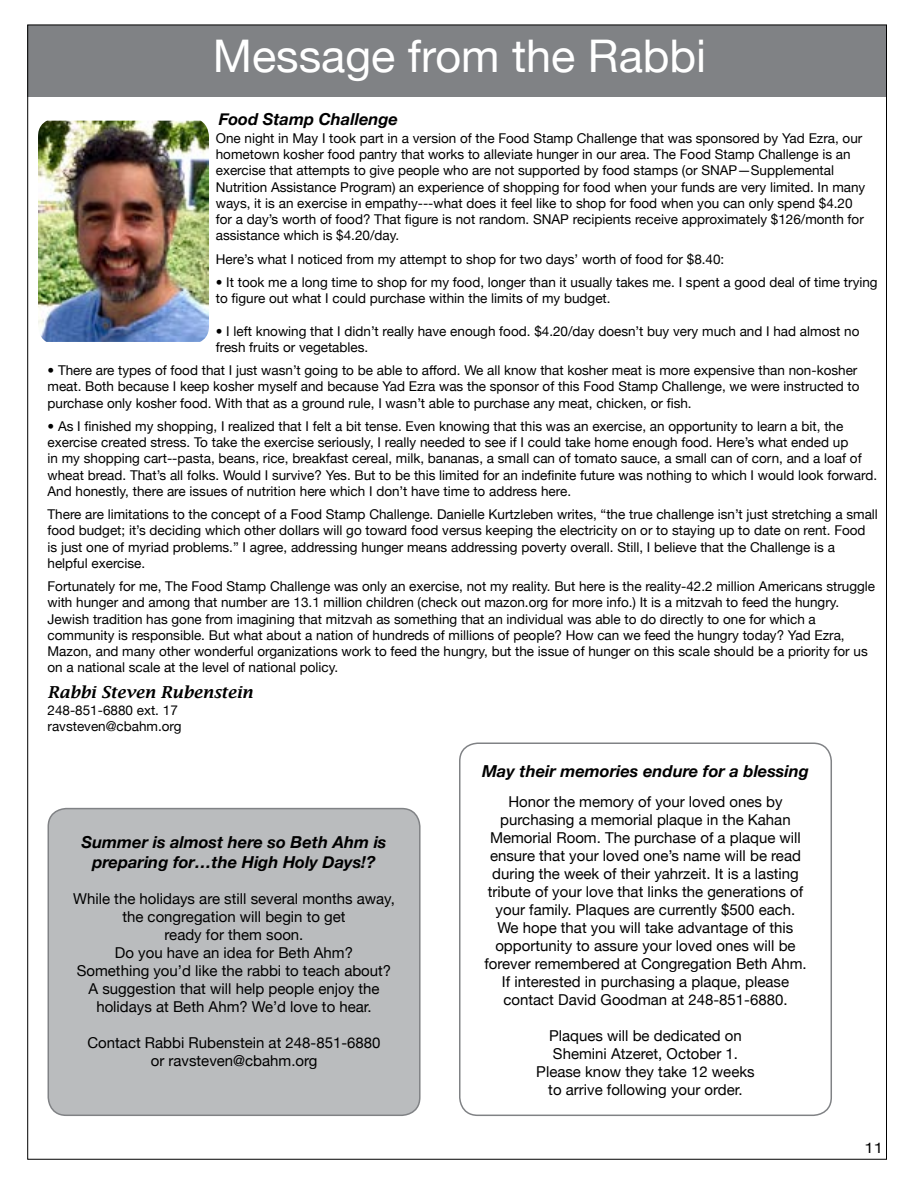
<style>
.page{position:relative;width:918px;height:1188px;background:#fff}
.page>*{position:absolute;margin:0;border:0;box-sizing:border-box;transform-origin:0 0}
.t1{font:45px "Helvetica Neue";color:#fff}
.t2{font:italic 700 16.5px/19.8px "Helvetica Neue";color:#000;text-align:center}
.t3{font:italic 600 16.5px "Lucida Bright";color:#000}
.t4{font:15px/18px "Helvetica Neue";color:#000;text-align:center}
.t5{font:14.7px "Helvetica Neue";color:#000;scale:1.14 1}
.t6{font:13.5px/16.2px "Helvetica Neue";color:#000}
.s1{font-family:"Avenir";font-weight:500}
</style>
<div class="page">
<div style="left:459px;top:742px;width:373px;height:374px;border:2px solid #808285;border-radius:18px"></div>
<div style="left:48px;top:809px;width:372px;height:306px;background:#babcbe;border-radius:18px"></div>
<div style="left:48px;top:808px;width:373px;height:308px;border:2px solid #808285;border-radius:18px"></div>
<img style="left:38px;top:121px;width:171px;height:221px">
<div style="left:28px;top:25px;width:859px;height:71px;background:#808285"></div>
<h1 class="t1" style="left:213px;top:24px;width:495px">Message from the Rabbi</h1>
<p class="t2" style="left:219px;top:110px;width:181px">Food Stamp Challenge</p>
<p class="t6" style="left:216px;top:131px;width:651px">One night in May I took part in a version of the Food Stamp Challenge that was sponsored by Yad Ezra, our hometown kosher food pantry that works to alleviate hunger in our area. The Food Stamp Challenge is an exercise that attempts to give people who are not supported by food stamps (or SNAP—Supplemental Nutrition Assistance Program) an experience of shopping for food when your funds are very limited. In many ways, it is an exercise in empathy---what does it feel like to shop for food when you can only spend $4.20 for a day’s worth of food? That figure is not random. SNAP recipients receive approximately $126/month for assistance which is $4.20/day.</p>
<p class="t6" style="left:216px;top:251px;width:510px">Here’s what I noticed from my attempt to shop for two days’ worth of food for $8.40:</p>
<p class="t6" style="left:216px;top:275px;width:663px"><span class="s1">•</span> It took me a long time to shop for my food, longer than it usually takes me. I spent a good deal of time trying to figure out what I could purchase within the limits of my budget.</p>
<p class="t6" style="left:216px;top:323px;width:645px"><span class="s1">•</span> I left knowing that I didn’t really have enough food. $4.20/day doesn’t buy very much and I had almost no fresh fruits or vegetables.</p>
<p class="t6" style="left:48px;top:363px;width:814px"><span class="s1">•</span> There are types of food that I just wasn’t going to be able to afford. We all know that kosher meat is more expensive than non-kosher meat. Both because I keep kosher myself and because Yad Ezra was the sponsor of this Food Stamp Challenge, we were instructed to purchase only kosher food. With that as a ground rule, I wasn’t able to purchase any meat, chicken, or fish.</p>
<p class="t6" style="left:48px;top:419px;width:831px"><span class="s1">•</span> As I finished my shopping, I realized that I felt a bit tense. Even knowing that this was an exercise, an opportunity to learn a bit, the exercise created stress. To take the exercise seriously, I really needed to see if I could take home enough food. Here’s what ended up<br>in my shopping cart--pasta, beans, rice, breakfast cereal, milk, bananas, a small can of tomato sauce, a small can of corn, and a loaf of wheat bread. That’s all folks. Would I survive? Yes. But to be this limited for an indefinite future was nothing to which I would look forward.<br>And honestly, there are issues of nutrition here which I don’t have time to address here.</p>
<p class="t6" style="left:48px;top:507px;width:832px">There are limitations to the concept of a Food Stamp Challenge. Danielle Kurtzleben writes, “the true challenge isn’t just stretching a small food budget; it’s deciding which other dollars will go toward food versus keeping the electricity on or to staying up to date on rent. Food is just one of myriad problems.” I agree, addressing hunger means addressing poverty overall. Still, I believe that the Challenge is a helpful exercise.</p>
<p class="t6" style="left:48px;top:579px;width:829px">Fortunately for me, The Food Stamp Challenge was only an exercise, not my reality. But here is the reality-42.2 million Americans struggle with hunger and among that number are 13.1 million children (check out mazon.org for more info.) It is a mitzvah to feed the hungry.<br>Jewish tradition has gone from imagining that mitzvah as something that an individual was able to do directly to one for which a community is responsible. But what about a nation of hundreds of millions of people? How can we feed the hungry today? Yad Ezra, Mazon, and many other wonderful organizations work to feed the hungry, but the issue of hunger on this scale should be a priority for us on a national scale at the level of national policy.</p>
<p class="t3" style="left:48px;top:683px;width:207px">Rabbi Steven Rubenstein</p>
<p class="t6" style="left:48px;top:702px;width:135px">248-851-6880 ext. 17 ravsteven@cbahm.org</p>
<p class="t2" style="left:82px;top:833px;width:306px">Summer is almost here so Beth Ahm is preparing for…the High Holy Days!?</p>
<p class="t4" style="left:73px;top:890px;width:323px">While the holidays are still several months away, the congregation will begin to get<br>ready for them soon.<br>Do you have an idea for Beth Ahm?<br>Something you’d like the rabbi to teach about?<br>A suggestion that will help people enjoy the holidays at Beth Ahm? We’d love to hear.</p>
<p class="t4" style="left:87px;top:1034px;width:295px">Contact Rabbi Rubenstein at 248-851-6880 or ravsteven@cbahm.org</p>
<p class="t2" style="left:482px;top:761px;width:328px">May their memories endure for a blessing</p>
<p class="t4" style="left:484px;top:794px;width:324px">Honor the memory of your loved ones by purchasing a memorial plaque in the Kahan Memorial Room. The purchase of a plaque will ensure that your loved one’s name will be read during the week of their yahrzeit. It is a lasting tribute of your love that links the generations of your family. Plaques are currently $500 each.<br>We hope that you will take advantage of this opportunity to assure your loved ones will be forever remembered at Congregation Beth Ahm.<br>If interested in purchasing a plaque, please contact David Goodman at 248-851-6880.</p>
<p class="t4" style="left:536px;top:1028px;width:220px">Plaques will be dedicated on<br>Shemini Atzeret, October 1.<br>Please know they take 12 weeks to arrive following your order.</p>
<p class="t5" style="left:865px;top:1137px;width:18px">11</p>
</div>
